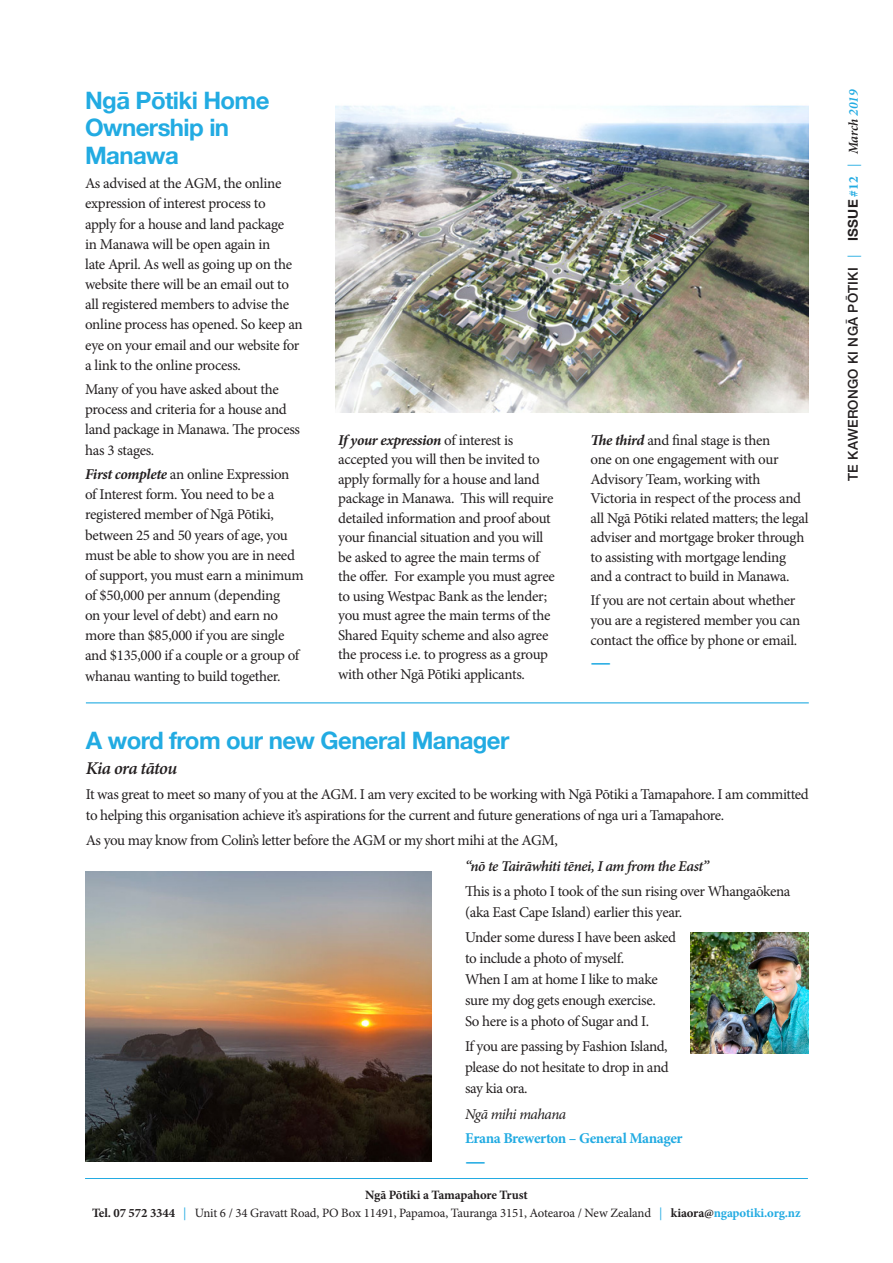
<style>
.page{position:relative;width:893px;height:1263px;background:#fff}
.page>*{position:absolute;margin:0;border:0;box-sizing:border-box;transform-origin:0 0}
.t1{font:700 24px/27.6px "Helvetica Neue";letter-spacing:-.025em;color:#22abe2}
.t2{font:700 22.5px "Minion Pro";color:#22abe2}
.t3{font:italic 600 18px "Minion Pro";letter-spacing:-.035em;color:#231f20}
.t4{font:15px/20.1px "Minion Pro";letter-spacing:-.025em;color:#231f20}
.t5{font:italic 600 15px "Minion Pro";letter-spacing:-.03em;color:#231f20}
.t6{font:700 15px "Minion Pro";letter-spacing:-.025em;color:#22abe2}
.t7{font:italic 15px "Minion Pro";letter-spacing:-.035em;color:#231f20}
.t8{font:500 13.5px "Helvetica Neue";letter-spacing:.02em;color:#231f20}
.t9{font:12.75px/18px "Minion Pro";letter-spacing:-.01em;color:#231f20;text-align:center}
.s1{font-weight:700;font-style:italic}
.s2{font-weight:700}
.s3{color:#22abe2}
.s4{font-weight:700;color:#22abe2}
.s5{font-family:"Minion Pro";font-weight:400;color:#22abe2}
.s6{font-family:"Minion Pro";font-weight:700;color:#22abe2}
.s7{font-family:"Minion Pro";font-weight:600;font-style:italic}
.s8{font-family:"Minion Pro";font-weight:600;font-style:italic;color:#22abe2}
</style>
<div class="page">
<hr style="left:85px;top:1178px;width:723px;height:1px;background:#22abe2">
<img style="left:691px;top:932px;width:118px;height:122px">
<img style="left:85px;top:871px;width:346px;height:290px">
<img style="left:335px;top:105px;width:474px;height:308px">
<hr style="left:86px;top:702px;width:723px;height:1px;background:#22abe2">
<p class="t1" style="left:85px;top:87px;width:186px">Ngā Pōtiki Home<br>Ownership in<br>Manawa</p>
<p class="t4" style="left:85px;top:173px;width:219px">As advised at the AGM, the online expression of interest process to<br>apply for a house and land package<br>in Manawa will be open again in<br>late April. As well as going up on the website there will be an email out to all registered members to advise the online process has opened. So keep an eye on your email and our website for a link to the online process.</p>
<p class="t4" style="left:85px;top:379px;width:216px">Many of you have asked about the process and criteria for a house and land package in Manawa. The process has 3 stages.</p>
<p class="t4" style="left:85px;top:464px;width:220px"><span class="s1">First complete</span> an online Expression of Interest form. You need to be a registered member of Ngā Pōtiki, between 25 and 50 years of age, you must be able to show you are in need of support, you must earn a minimum of $50,000 per annum (depending<br>on your level of debt) and earn no more than $85,000 if you are single and $135,000 if a couple or a group of whanau wanting to build together.</p>
<p class="t4" style="left:338px;top:430px;width:218px;line-height:19.5px"><span class="s1">If your expression</span> of interest is accepted you will then be invited to apply formally for a house and land package in Manawa. This will require detailed information and proof about your financial situation and you will be asked to agree the main terms of the offer. For example you must agree to using Westpac Bank as the lender; you must agree the main terms of the Shared Equity scheme and also agree the process i.e. to progress as a group with other Ngā Pōtiki applicants.</p>
<p class="t4" style="left:590px;top:430px;width:220px;line-height:19.5px"><span class="s1">The third</span> and final stage is then<br>one on one engagement with our Advisory Team, working with Victoria in respect of the process and all Ngā Pōtiki related matters; the legal adviser and mortgage broker through to assisting with mortgage lending and a contract to build in Manawa.</p>
<p class="t4" style="left:590px;top:590px;width:211px">If you are not certain about whether you are a registered member you can contact the office by phone or email.</p>
<p class="t2" style="left:590px;top:646px;width:22px">—</p>
<p class="t1" style="left:86px;top:727px;width:425px">A word from our new General Manager</p>
<p class="t3" style="left:86px;top:755px;width:93px">Kia ora tātou</p>
<p class="t4" style="left:86px;top:784px;width:724px;line-height:21px">It was great to meet so many of you at the AGM. I am very excited to be working with Ngā Pōtiki a Tamapahore. I am committed to helping this organisation achieve it’s aspirations for the current and future generations of nga uri a Tamapahore.</p>
<p class="t4" style="left:86px;top:830px;width:473px">As you may know from Colin’s letter before the AGM or my short mihi at the AGM,</p>
<p class="t5" style="left:465px;top:855px;width:246px">“nō te Tairāwhiti tēnei, I am from the East”</p>
<p class="t4" style="left:465px;top:881px;width:327px;line-height:21px">This is a photo I took of the sun rising over Whangaōkena (aka East Cape Island) earlier this year.</p>
<p class="t4" style="left:465px;top:927px;width:213px;line-height:21px">Under some duress I have been asked to include a photo of myself.<br>When I am at home I like to make sure my dog gets enough exercise.<br>So here is a photo of Sugar and I.</p>
<p class="t4" style="left:465px;top:1036px;width:205px;line-height:21px;text-align:justify">If you are passing by Fashion Island, please do not hesitate to drop in and say kia ora.</p>
<p class="t7" style="left:465px;top:1103px;width:103px">Ngā mihi mahana</p>
<p class="t6" style="left:465px;top:1128px;width:219px">Erana Brewerton – General Manager</p>
<p class="t2" style="left:465px;top:1144px;width:22px">—</p>
<p class="t9" style="left:92px;top:1186px;width:710px"><span class="s2">Ngā Pōtiki a Tamapahore Trust<br>Tel. 07 572 3344</span> <span class="s3">|</span> Unit 6 / 34 Gravatt Road, PO Box 11491, Papamoa, Tauranga 3151, Aotearoa / New Zealand <span class="s3">|</span> <span class="s2">kiaora@</span><span class="s4">ngapotiki.org.nz</span></p>
<p class="t8" style="left:842px;top:481px;width:393px;rotate:-90deg">TE KAWERONGO KI NGĀ PŌTIKI <span class="s5">|</span> <span class="s2">ISSUE</span> <span class="s6">#12</span> <span class="s5">|</span> <span class="s7">March</span> <span class="s8">2019</span></p>
</div>
